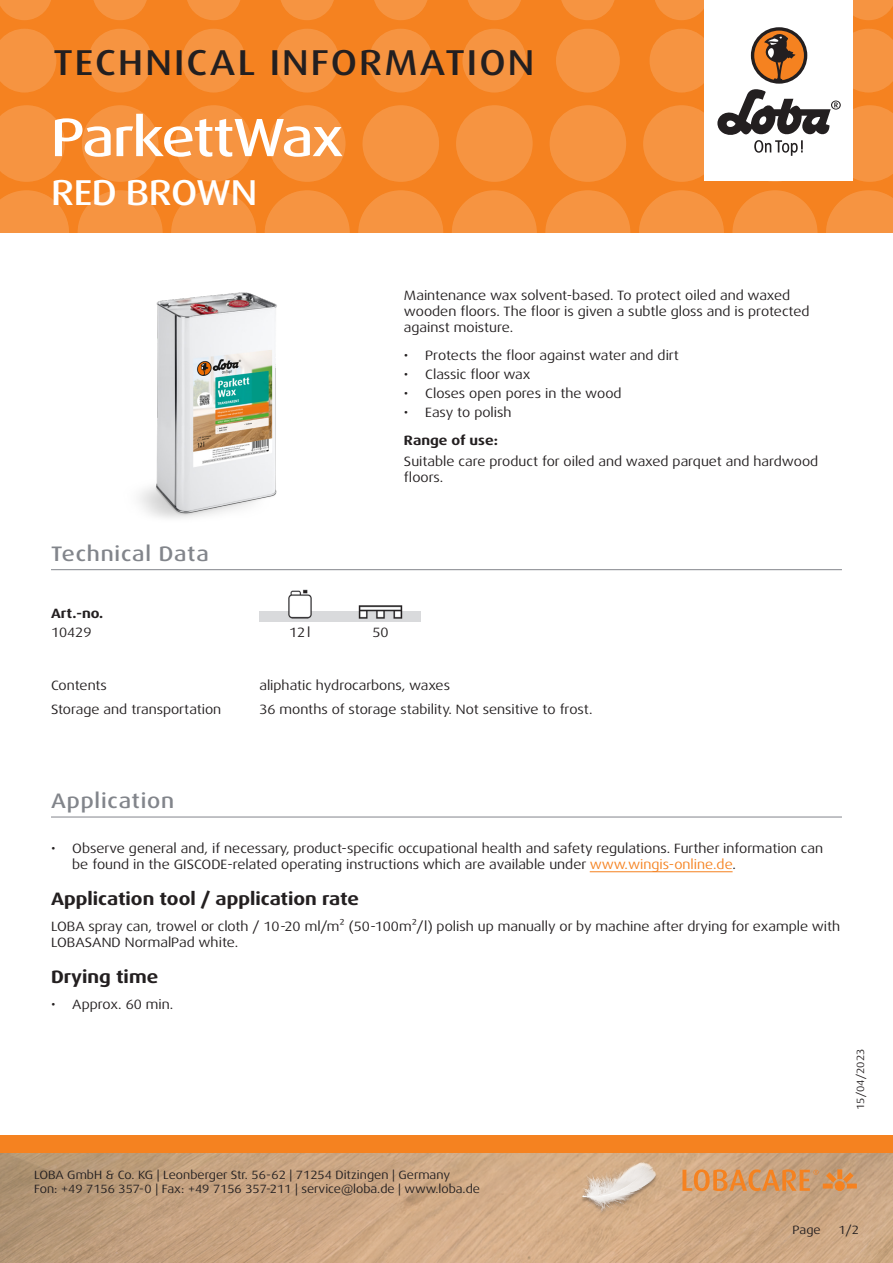
<style>
.page{position:relative;width:893px;height:1263px;background:#fff}
.page>*{position:absolute;margin:0;border:0;box-sizing:border-box;transform-origin:0 0}
.t1{font:500 expanded 54px "Dax Pro";letter-spacing:-.035em;color:#fff}
.t2{font:500 expanded 36px "Dax Pro";letter-spacing:.06em;color:#231f20}
.t3{font:500 expanded 36px "Dax Pro";letter-spacing:-.015em;color:#fff}
.Titel_grau{font:500 expanded 21px "Dax Pro";letter-spacing:.04em;color:#82858b}
.t4{font:700 expanded 18px "Dax Pro";color:#231f20}
.Text{font:expanded 13.5px/16.2px "Dax Pro";color:#231f20}
.Text_Bold{font:700 expanded 13.5px "Dax Pro";color:#231f20}
.Text_zentriert{font:expanded 13.5px "Dax Pro";color:#231f20}
.t5{font:expanded 12px/14.4px "Dax Pro";color:#231f20}
.t6{font:expanded 10.5px "Dax Pro";color:#231f20}
.s1{color:#f58220}
</style>
<div class="page">
<div style="left:0;top:0;width:893px;height:233px;background:#f58220"></div>
<svg style="left:0;top:190px;width:69px;height:43px"></svg>
<svg style="left:78px;top:190px;width:85px;height:85px;fill:#f69441"></svg>
<svg style="left:171px;top:190px;width:85px;height:85px;fill:#f69441"></svg>
<svg style="left:265px;top:190px;width:85px;height:85px;fill:#f69441"></svg>
<svg style="left:358px;top:190px;width:85px;height:85px;fill:#f69441"></svg>
<svg style="left:545px;top:190px;width:85px;height:85px;fill:#f69441"></svg>
<svg style="left:452px;top:190px;width:85px;height:85px;fill:#f69441"></svg>
<svg style="left:732px;top:190px;width:85px;height:85px;fill:#f69441"></svg>
<svg style="left:639px;top:190px;width:85px;height:85px;fill:#f69441"></svg>
<svg style="left:826px;top:190px;width:67px;height:43px"></svg>
<svg style="left:0;top:105px;width:65px;height:77px"></svg>
<svg style="left:82px;top:105px;width:76px;height:77px"></svg>
<svg style="left:175px;top:105px;width:77px;height:77px"></svg>
<svg style="left:269px;top:105px;width:76px;height:77px"></svg>
<svg style="left:456px;top:105px;width:77px;height:77px"></svg>
<svg style="left:362px;top:105px;width:77px;height:77px"></svg>
<svg style="left:550px;top:105px;width:76px;height:77px"></svg>
<svg style="left:0;top:29px;width:56px;height:63px"></svg>
<svg style="left:182px;top:29px;width:64px;height:63px"></svg>
<svg style="left:88px;top:29px;width:64px;height:63px"></svg>
<svg style="left:275px;top:29px;width:64px;height:63px"></svg>
<svg style="left:462px;top:29px;width:64px;height:63px"></svg>
<svg style="left:369px;top:29px;width:64px;height:63px"></svg>
<svg style="left:556px;top:29px;width:64px;height:63px"></svg>
<svg style="left:0;top:0;width:51px;height:20px"></svg>
<svg style="left:187px;top:0;width:53px;height:20px"></svg>
<svg style="left:468px;top:0;width:53px;height:20px"></svg>
<svg style="left:655px;top:0;width:49px;height:20px"></svg>
<svg style="left:93px;top:0;width:54px;height:20px"></svg>
<svg style="left:374px;top:0;width:54px;height:20px"></svg>
<svg style="left:281px;top:0;width:53px;height:20px"></svg>
<svg style="left:561px;top:0;width:54px;height:20px"></svg>
<svg style="left:853px;top:0;width:40px;height:20px"></svg>
<img style="left:0;top:1152px;width:893px;height:111px">
<div style="left:0;top:1135px;width:893px;height:17px;background:#f58220"></div>
<div style="left:704px;top:0;width:149px;height:181px;background:#fff"></div>
<svg style="left:643px;top:29px;width:250px;height:153px"></svg>
<img style="left:578px;top:1161px;width:82px;height:81px">
<svg style="left:682px;top:1169px;width:175px;height:22px;background:#d9965a"></svg>
<hr style="left:51px;top:817px;width:791px;height:1px;background:#82858b">
<hr style="left:590px;top:871px;width:143px;height:1px;background:#f58220">
<hr style="left:51px;top:569px;width:791px;height:1px;background:#82858b">
<img style="left:288px;top:589px;width:115px;height:22px">
<img style="left:259px;top:611px;width:162px;height:11px">
<img style="left:106px;top:272px;width:216px;height:246px">
<h2 class="t2" style="left:53px;top:40px;width:483px">TECHNICAL INFORMATION</h2>
<p class="t1" style="left:51px;top:103px;width:294px">ParkettWax</p>
<h2 class="t3" style="left:51px;top:169px;width:207px">RED BROWN</h2>
<p class="Text" style="left:404px;top:287px;width:407px">Maintenance wax solvent-based. To protect oiled and waxed wooden floors. The floor is given a subtle gloss and is protected against moisture.</p>
<p class="Text" style="left:404px;top:347px;width:276px">• Protects the floor against water and dirt</p>
<p class="Text" style="left:404px;top:366px;width:128px">• Classic floor wax</p>
<p class="Text" style="left:404px;top:385px;width:219px">• Closes open pores in the wood</p>
<p class="Text" style="left:404px;top:405px;width:109px">• Easy to polish</p>
<p class="Text_Bold" style="left:404px;top:432px;width:95px">Range of use:</p>
<p class="Text" style="left:404px;top:453px;width:416px">Suitable care product for oiled and waxed parquet and hardwood floors.</p>
<p class="Titel_grau" style="left:51px;top:540px;width:159px">Technical Data</p>
<p class="Text_Bold" style="left:51px;top:604px;width:54px">Art.-no.</p>
<p class="Text" style="left:51px;top:624px;width:42px">10429</p>
<p class="Text_zentriert" style="left:289px;top:623px;width:23px">12l</p>
<p class="Text_zentriert" style="left:372px;top:623px;width:18px">50</p>
<p class="Text" style="left:51px;top:677px;width:57px">Contents</p>
<p class="Text" style="left:259px;top:677px;width:192px">aliphatic hydrocarbons, waxes</p>
<p class="Text" style="left:51px;top:701px;width:172px">Storage and transportation</p>
<p class="Text" style="left:259px;top:701px;width:335px">36 months of storage stability. Not sensitive to frost.</p>
<p class="Titel_grau" style="left:51px;top:787px;width:125px">Application</p>
<p class="Text" style="left:72px;top:841px;width:752px;text-indent:-21px">• Observe general and, if necessary, product-specific occupational health and safety regulations. Further information can be found in the GISCODE-related operating instructions which are available under <span class="s1">www.wingis-online.de</span>.</p>
<p class="t4" style="left:51px;top:887px;width:310px">Application tool / application rate</p>
<p class="Text" style="left:51px;top:918px;width:791px">LOBA spray can, trowel or cloth / 10-20 ml/m² (50-100m²/l) polish up manually or by machine after drying for example with<br>LOBASAND NormalPad white.</p>
<p class="t4" style="left:51px;top:965px;width:109px">Drying time</p>
<p class="Text" style="left:51px;top:996px;width:124px">• Approx. 60 min.</p>
<p class="t6" style="left:854px;top:1110px;width:63px;rotate:-90deg">15/04/2023</p>
<p class="t5" style="left:34px;top:1167px;width:447px">LOBA GmbH &amp; Co. KG | Leonberger Str. 56-62 | 71254 Ditzingen | Germany<br>Fon: +49 7156 357-0 | Fax: +49 7156 357-211 | service@loba.de | www.loba.de</p>
<p class="t5" style="left:793px;top:1223px;width:30px">Page</p>
<p class="t5" style="left:838px;top:1223px;width:22px">1/2</p>
</div>
